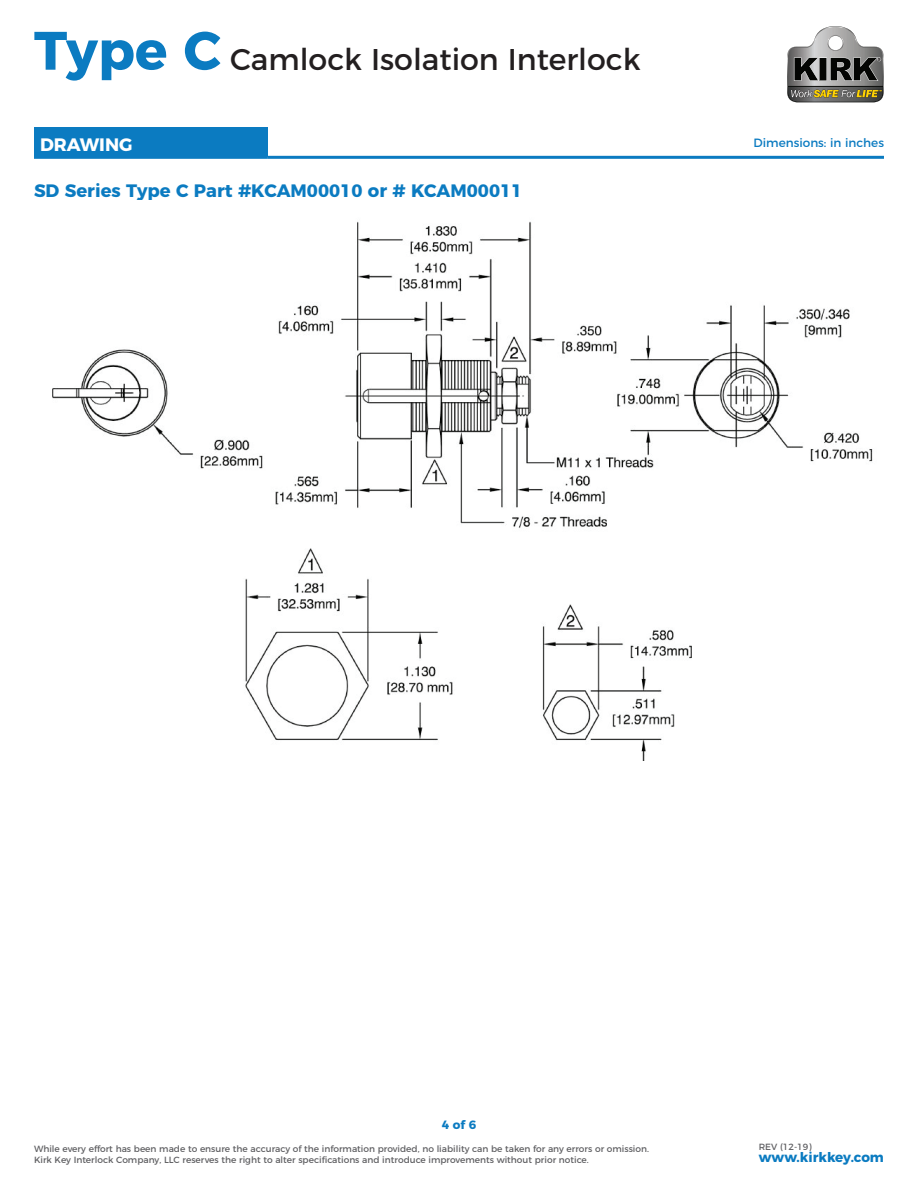
<style>
.page{position:relative;width:918px;height:1188px;background:#fff}
.page>*{position:absolute;margin:0;border:0;box-sizing:border-box;transform-origin:0 0}
.t1{font:30px "Montserrat";color:#231f20}
.t2{font:700 18px "Montserrat";color:#0b7bc1}
.t3{font:700 18px "Montserrat";color:#fff}
.t4{font:700 13.5px "Montserrat";color:#0b7bc1}
.t5{font:12px "Montserrat";color:#0b7bc1}
.t6{font:700 12px "Montserrat";color:#0b7bc1}
.t7{font:9px/10.8px "Montserrat";color:#5f5f62}
.s1{font-weight:700;font-size:54px;color:#0b7bc1}
</style>
<div class="page">
<svg style="left:787px;top:26px;width:97px;height:77px"></svg>
<div style="left:34px;top:128px;width:234px;height:29px;background:#0b7bc1"></div>
<hr style="left:34px;top:156px;width:234px;height:3px;background:#0b7bc1">
<hr style="left:268px;top:156px;width:616px;height:3px;background:#0b7bc1">
<img style="left:52px;top:221px;width:821px;height:540px">
<h1 class="t1" style="left:34px;top:35px;width:608px"><span class="s1">Type C</span> Camlock Isolation Interlock</h1>
<h2 class="t3" style="left:40px;top:130px;width:94px">drawing</h2>
<h3 class="t5" style="left:754px;top:134px;width:132px">Dimensions: in inches</h3>
<h2 class="t2" style="left:34px;top:176px;width:490px">SD Series Type C Part #KCAM 00010 or # KCAM 00011</h2>
<h3 class="t6" style="left:442px;top:1115px;width:36px">4 of 6</h3>
<p class="t7" style="left:759px;top:1140px;width:54px">REV (12-19)</p>
<p class="t7" style="left:34px;top:1143px;width:617px">While every effort has been made to ensure the accuracy of the information provided, no liability can be taken for any errors or omission.<br>Kirk Key Interlock Company, LLC reserves the right to alter specifications and introduce improvements without prior notice.</p>
<h3 class="t4" style="left:759px;top:1146px;width:127px">www.kirkkey.com</h3>
</div>
